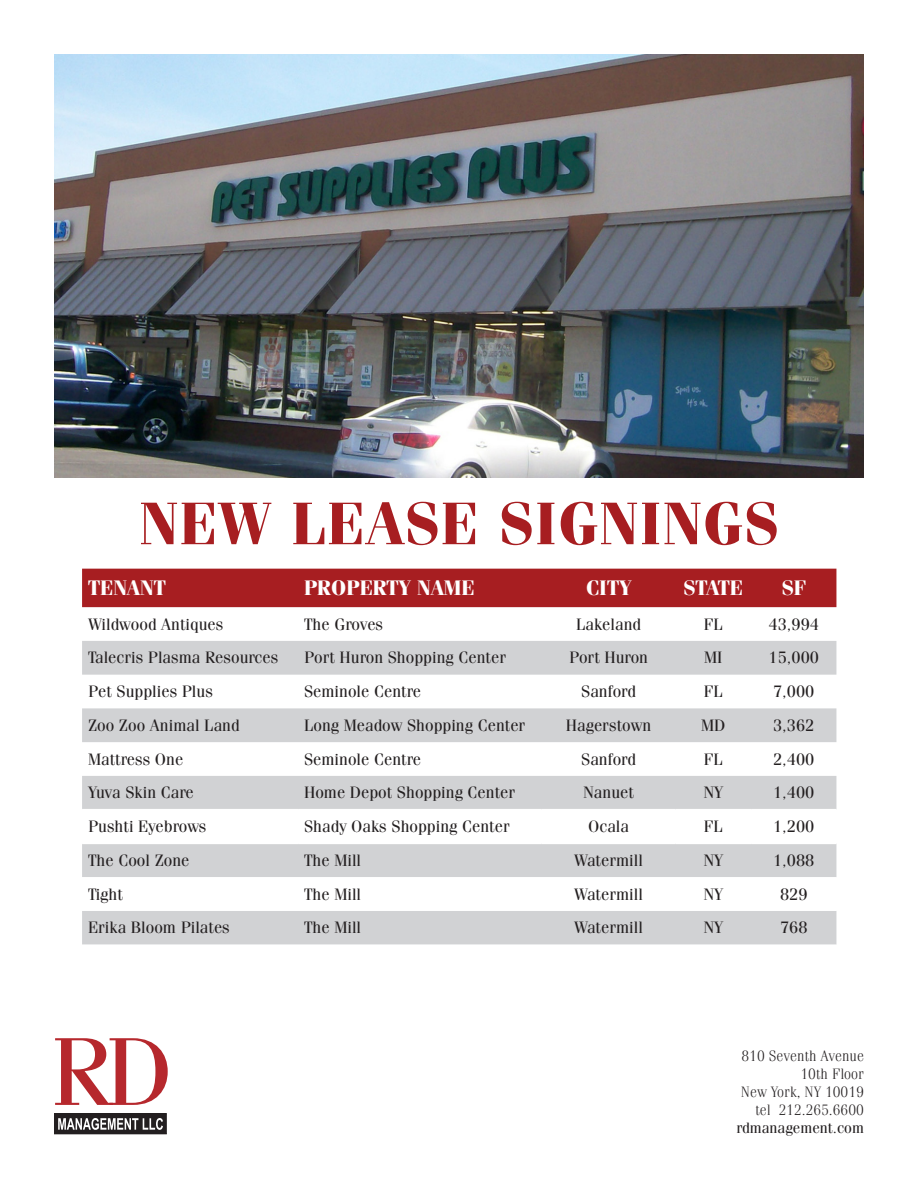
<style>
.page{position:relative;width:918px;height:1188px;background:#fff}
.page>*{position:absolute;margin:0;border:0;box-sizing:border-box;transform-origin:0 0}
.t1{font:700 60px "Fenice Std";letter-spacing:.02em;color:#a71e21}
.t2{font:700 21px "Fenice Std";color:#fff}
.t3{font:16.5px "Fenice Std";color:#231f20}
.t4{font:300 15px "Fenice Std";color:#231f20}
.t5{font:15px "Fenice Std";color:#231f20}
</style>
<div class="page">
<div style="left:82px;top:569px;width:754px;height:38px;background:#a71e21"></div>
<svg style="left:82px;top:641px;width:754px;height:168px;fill:#d1d2d4"></svg>
<svg style="left:82px;top:844px;width:754px;height:101px;fill:#d1d2d4"></svg>
<img style="left:54px;top:54px;width:810px;height:423px">
<div style="left:54px;top:1114px;width:112px;height:20px;background:#231f20"></div>
<div style="left:54px;top:1113px;width:113px;height:21px;border:1px solid #231f20"></div>
<svg style="left:55px;top:1038px;width:113px;height:67px"></svg>
<svg style="left:58px;top:1118px;width:105px;height:12px"></svg>
<p class="t1" style="left:139px;top:487px;width:641px">NEW LEASE SIGNINGS</p>
<p class="t2" style="left:88px;top:575px;width:79px">TENANT</p>
<p class="t2" style="left:304px;top:575px;width:172px">PROPERTY NAME</p>
<p class="t2" style="left:586px;top:575px;width:47px">CITY</p>
<p class="t2" style="left:684px;top:575px;width:61px">STATE</p>
<p class="t2" style="left:782px;top:575px;width:26px">SF</p>
<p class="t3" style="left:88px;top:614px;width:137px">Wildwood Antiques</p>
<p class="t3" style="left:304px;top:614px;width:81px">The Groves</p>
<p class="t3" style="left:576px;top:614px;width:67px">Lakeland</p>
<p class="t3" style="left:704px;top:614px;width:20px">FL</p>
<p class="t3" style="left:769px;top:614px;width:52px">43,994</p>
<p class="t3" style="left:88px;top:648px;width:192px">Talecris Plasma Resources</p>
<p class="t3" style="left:304px;top:648px;width:203px">Port Huron Shopping Center</p>
<p class="t3" style="left:569px;top:648px;width:81px">Port Huron</p>
<p class="t3" style="left:704px;top:648px;width:20px">MI</p>
<p class="t3" style="left:769px;top:648px;width:52px">15,000</p>
<p class="t3" style="left:88px;top:682px;width:126px">Pet Supplies Plus</p>
<p class="t3" style="left:304px;top:682px;width:119px">Seminole Centre</p>
<p class="t3" style="left:581px;top:682px;width:56px">Sanford</p>
<p class="t3" style="left:704px;top:682px;width:20px">FL</p>
<p class="t3" style="left:773px;top:682px;width:43px">7,000</p>
<p class="t3" style="left:88px;top:715px;width:153px">Zoo Zoo Animal Land</p>
<p class="t3" style="left:304px;top:715px;width:223px">Long Meadow Shopping Center</p>
<p class="t3" style="left:566px;top:715px;width:87px">Hagerstown</p>
<p class="t3" style="left:701px;top:715px;width:26px">MD</p>
<p class="t3" style="left:773px;top:715px;width:43px">3,362</p>
<p class="t3" style="left:88px;top:749px;width:97px">Mattress One</p>
<p class="t3" style="left:304px;top:749px;width:119px">Seminole Centre</p>
<p class="t3" style="left:581px;top:749px;width:56px">Sanford</p>
<p class="t3" style="left:704px;top:749px;width:20px">FL</p>
<p class="t3" style="left:773px;top:749px;width:43px">2,400</p>
<p class="t3" style="left:88px;top:783px;width:107px">Yuva Skin Care</p>
<p class="t3" style="left:304px;top:783px;width:213px">Home Depot Shopping Center</p>
<p class="t3" style="left:583px;top:783px;width:52px">Nanuet</p>
<p class="t3" style="left:703px;top:783px;width:21px">NY</p>
<p class="t3" style="left:773px;top:783px;width:43px">1,400</p>
<p class="t3" style="left:88px;top:817px;width:120px">Pushti Eyebrows</p>
<p class="t3" style="left:304px;top:817px;width:207px">Shady Oaks Shopping Center</p>
<p class="t3" style="left:588px;top:817px;width:42px">Ocala</p>
<p class="t3" style="left:704px;top:817px;width:20px">FL</p>
<p class="t3" style="left:773px;top:817px;width:43px">1,200</p>
<p class="t3" style="left:88px;top:850px;width:103px">The Cool Zone</p>
<p class="t3" style="left:304px;top:850px;width:59px">The Mill</p>
<p class="t3" style="left:574px;top:850px;width:70px">Watermill</p>
<p class="t3" style="left:703px;top:850px;width:21px">NY</p>
<p class="t3" style="left:773px;top:850px;width:43px">1,088</p>
<p class="t3" style="left:88px;top:884px;width:36px">Tight</p>
<p class="t3" style="left:304px;top:884px;width:59px">The Mill</p>
<p class="t3" style="left:574px;top:884px;width:70px">Watermill</p>
<p class="t3" style="left:703px;top:884px;width:21px">NY</p>
<p class="t3" style="left:780px;top:884px;width:29px">829</p>
<p class="t3" style="left:88px;top:918px;width:143px">Erika Bloom Pilates</p>
<p class="t3" style="left:304px;top:918px;width:59px">The Mill</p>
<p class="t3" style="left:574px;top:918px;width:70px">Watermill</p>
<p class="t3" style="left:703px;top:918px;width:21px">NY</p>
<p class="t3" style="left:780px;top:918px;width:29px">768</p>
<p class="t4" style="left:741px;top:1047px;width:124px">810 Seventh Avenue</p>
<p class="t4" style="left:800px;top:1065px;width:65px">10th Floor</p>
<p class="t4" style="left:741px;top:1083px;width:125px">New York, NY 10019</p>
<p class="t4" style="left:755px;top:1101px;width:110px">tel 212.265.6600</p>
<p class="t5" style="left:737px;top:1119px;width:129px">rdmanagement.com</p>
</div>
